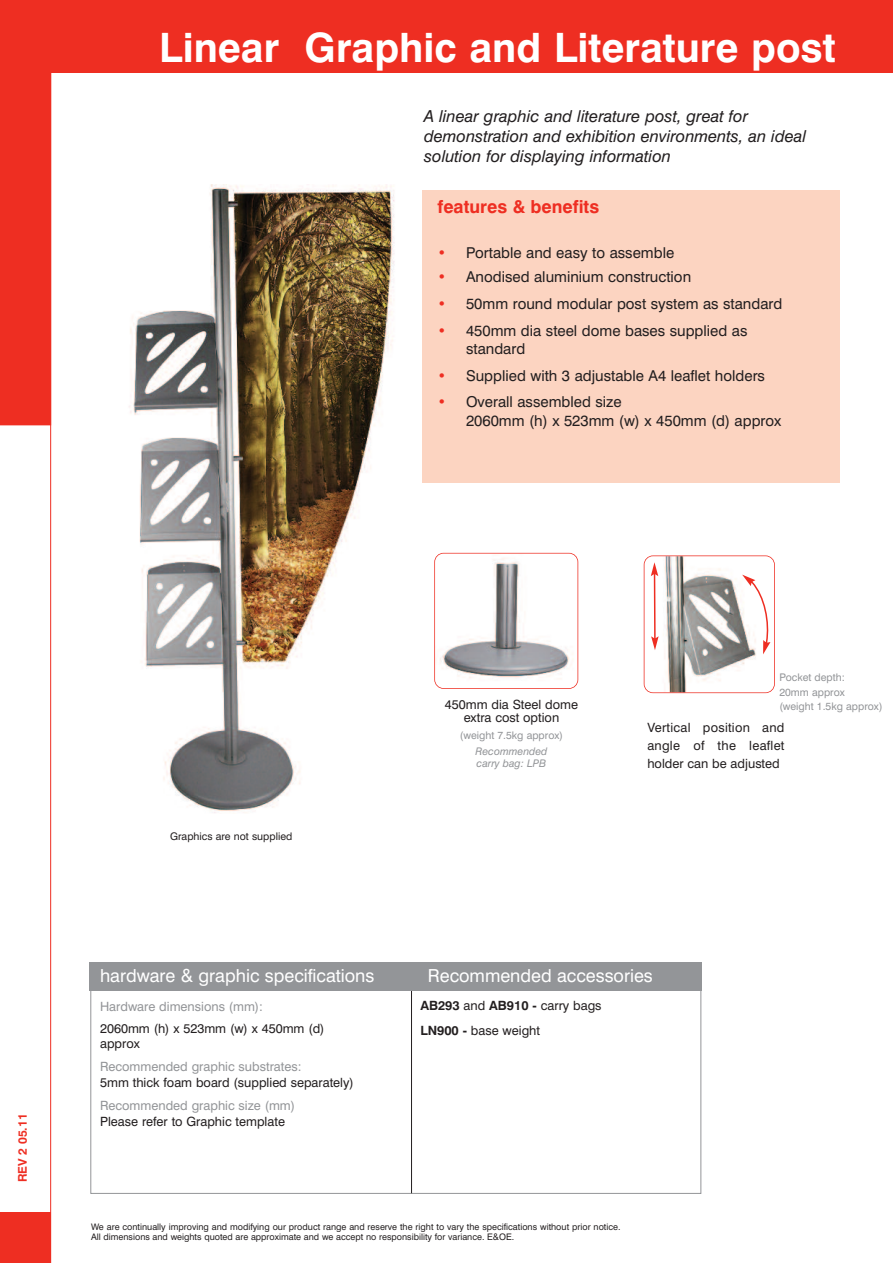
<style>
.page{position:relative;width:893px;height:1263px;background:#fff}
.page>*{position:absolute;margin:0;border:0;box-sizing:border-box;transform-origin:0 0}
.t1{font:700 40.5px "Swiss 721 BT";color:#fff}
.t2{font:18px "Swiss 721 BT";color:#fff}
.t3{font:700 18px "Swiss 721 BT";color:#ee2e22}
.t4{font:italic 16.5px/19.8px "Swiss 721 BT";color:#231f20}
.t5{font:15px/18px "Swiss 721 BT";color:#231f20}
.t6{font:12.75px/18px "Swiss 721 BT";color:#231f20}
.t7{font:12.75px "Swiss 721 BT";color:#939598}
.t8{font:700 12px "Swiss 721 BT";color:#ee2e22}
.t9{font:10.5px/15px "Swiss 721 BT";color:#939598}
.t10{font:italic 10.5px/12px "Swiss 721 BT";color:#939598}
.t11{font:10.5px "Swiss 721 BT";color:#231f20}
.t12{font:9px/10.8px "Swiss 721 BT";color:#231f20}
.s1{font-weight:700;color:#ee2e22}
.s2{font-weight:700}
</style>
<div class="page">
<hr style="left:411px;top:985px;width:1px;height:208px;background:#231f20">
<div style="left:90px;top:962px;width:612px;height:29px;background:#939598"></div>
<div style="left:423px;top:191px;width:417px;height:292px;background:#fcd4c1"></div>
<div style="left:0;top:0;width:893px;height:72px;background:#ee2e22"></div>
<div style="left:0;top:72px;width:50px;height:353px;background:#ee2e22"></div>
<hr style="left:50px;top:43px;width:1px;height:1220px;background:#ee2e22">
<div style="left:0;top:1212px;width:51px;height:51px;background:#ee2e22"></div>
<img style="left:435px;top:554px;width:142px;height:134px;border-radius:9px">
<div style="left:434px;top:553px;width:144px;height:136px;border:2px solid #ee2e22;border-radius:9px"></div>
<img style="left:664px;top:558px;width:100px;height:132px">
<div style="left:644px;top:555px;width:131px;height:138px;border:2px solid #ee2e22;border-radius:9px"></div>
<img style="left:129px;top:185px;width:266px;height:628px">
<svg style="left:742px;top:575px;width:28px;height:79px"></svg>
<svg style="left:651px;top:72px;width:8px;height:578px"></svg>
<h1 class="t1" style="left:159px;top:32px;width:678px">Linear Graphic and Literature post</h1>
<p class="t4" style="left:424px;top:108px;width:384px">A linear graphic and literature post, great for demonstration and exhibition environments, an ideal solution for displaying information</p>
<p class="t3" style="left:438px;top:200px;width:163px">features &amp; benefits</p>
<p class="t5" style="left:438px;top:246px;width:238px"><span class="s1">•</span> Portable and easy to assemble</p>
<p class="t5" style="left:438px;top:270px;width:255px"><span class="s1">•</span> Anodised aluminium construction</p>
<p class="t5" style="left:438px;top:297px;width:346px"><span class="s1">•</span> 50mm round modular post system as standard</p>
<p class="t5" style="left:466px;top:324px;width:283px;text-indent:-28px"><span class="s1">•</span> 450mm dia steel dome bases supplied as standard</p>
<p class="t5" style="left:438px;top:369px;width:329px"><span class="s1">•</span> Supplied with 3 adjustable A4 leaflet holders</p>
<p class="t5" style="left:466px;top:393px;width:317px;line-height:19.5px;text-indent:-28px"><span class="s1">•</span> Overall assembled size<br>2060mm (h) x 523mm (w) x 450mm (d) approx</p>
<p class="t8" style="left:18px;top:1182px;width:70px;rotate:-90deg">REV 2 05.11</p>
<p class="t11" style="left:170px;top:832px;width:124px">Graphics are not supplied</p>
<p class="t9" style="left:779px;top:671px;width:67px">Pocket depth:<br>20mm approx</p>
<p class="t6" style="left:445px;top:696px;width:135px">450mm dia Steel dome</p>
<p class="t9" style="left:779px;top:699px;width:105px">(weight 1.5kg approx)</p>
<p class="t6" style="left:464px;top:710px;width:97px">extra cost option</p>
<p class="t9" style="left:460px;top:728px;width:105px">(weight 7.5kg approx)</p>
<p class="t10" style="left:475px;top:746px;width:73px">Recommended carry bag: LPB</p>
<p class="t6" style="left:647px;top:719px;width:139px;text-align:justify">Vertical position and angle of the leaflet holder can be adjusted</p>
<p class="t2" style="left:100px;top:968px;width:276px">hardware &amp; graphic specifications</p>
<p class="t7" style="left:100px;top:1001px;width:164px">Hardware dimensions (mm):</p>
<p class="t6" style="left:100px;top:1022px;width:226px;line-height:15px">2060mm (h) x 523mm (w) x 450mm (d) approx</p>
<p class="t7" style="left:100px;top:1061px;width:203px">Recommended graphic substrates:</p>
<p class="t6" style="left:100px;top:1075px;width:255px">5mm thick foam board (supplied separately)</p>
<p class="t7" style="left:100px;top:1100px;width:197px">Recommended graphic size (mm)</p>
<p class="t6" style="left:100px;top:1114px;width:186px">Please refer to Graphic template</p>
<p class="t2" style="left:428px;top:969px;width:226px">Recommended accessories</p>
<p class="t6" style="left:420px;top:994px;width:183px;line-height:25.5px"><span class="s2">AB293</span> and <span class="s2">AB910 -</span> carry bags<br><span class="s2">LN900 -</span> base weight</p>
<p class="t12" style="left:91px;top:1222px;width:531px">We are continually improving and modifying our product range and reserve the right to vary the specifications without prior notice.<br>All dimensions and weights quoted are approximate and we accept no responsibility for variance. E&amp;OE.</p>
</div>
